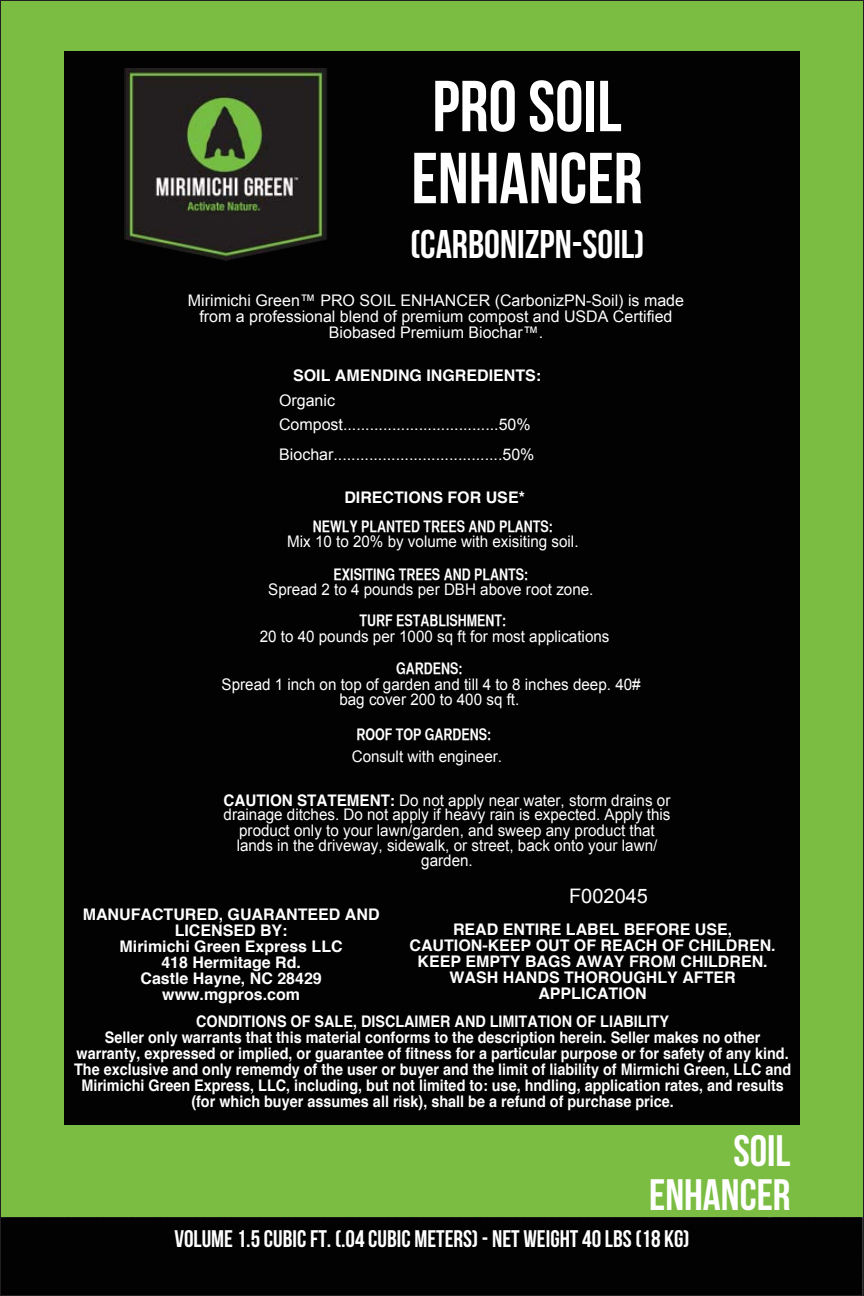
<style>
.page{position:relative;width:864px;height:1296px;background:#fff}
.page>*{position:absolute;margin:0;border:0;box-sizing:border-box;transform-origin:0 0}
.t1{font:72px/72px "Bebas Neue";color:#fff}
.t2{font:44px/44px "Bebas Neue";color:#fff;text-align:right}
.t3{font:40px "Bebas Neue";color:#fff}
.t4{font:24px "Bebas Neue";color:#fff}
.t5{font:20px "Arial";color:#fff}
.t6{font:700 16px/16px "Helvetica";color:#fff;text-align:center;scale:.9 1}
.t7{font:16px/15px "Arial";color:#fff;text-align:center;scale:.95 1}
.t8{font:700 16px/16px "Helvetica";color:#fff;text-align:center}
.t9{font:16px/16px "Arial";color:#fff}
.t10{font:700 16px "Helvetica CY";color:#fff;scale:.95 1}
.s1{font-family:"Helvetica";font-weight:700}
</style>
<div class="page">
<div style="left:3px;top:3px;width:858px;height:1214px;background:#7bbd42"></div>
<div style="left:64px;top:51px;width:736px;height:1074px;background:#020202"></div>
<div style="left:3px;top:1217px;width:858px;height:76px;background:#020202"></div>
<img style="left:55px;top:68px;width:342px;height:193px">
<h1 class="t1" style="left:411px;top:69px;width:233px">PRO SOIL<br>ENHANCER</h1>
<h3 class="t3" style="left:410px;top:222px;width:236px">(CARBONIZPN-SOIL)</h3>
<p class="t9" style="left:188px;top:292px;width:498px;text-align:center">Mirimichi Green™ PRO SOIL ENHANCER (CarbonizPN-Soil) is made from a professional blend of premium compost and USDA Certified<br>Biobased Premium Biochar™.</p>
<p class="t8" style="left:293px;top:367px;width:250px">SOIL AMENDING INGREDIENTS:</p>
<p class="t9" style="left:279px;top:388px;width:253px;line-height:24.8px">Organic<br>Compost...................................50%</p>
<p class="t9" style="left:279px;top:447px;width:257px">Biochar......................................50%</p>
<p class="t8" style="left:344px;top:490px;width:182px">DIRECTIONS FOR USE*</p>
<p class="t10" style="left:313px;top:517px;width:254px">NEWLY PLANTED TREES AND PLANTS:</p>
<p class="t7" style="left:287px;top:534px;width:308px">Mix 10 to 20% by volume with exisiting soil.</p>
<p class="t10" style="left:334px;top:564px;width:206px">EXISITING TREES AND PLANTS:</p>
<p class="t7" style="left:268px;top:582px;width:344px">Spread 2 to 4 pounds per DBH above root zone.</p>
<p class="t10" style="left:360px;top:611px;width:156px">TURF ESTABLISHMENT:</p>
<p class="t7" style="left:260px;top:629px;width:370px">20 to 40 pounds per 1000 sq ft for most applications</p>
<p class="t10" style="left:396px;top:659px;width:71px">GARDENS:</p>
<p class="t7" style="left:222px;top:676px;width:443px;line-height:15.6px">Spread 1 inch on top of garden and till 4 to 8 inches deep. 40# bag cover 200 to 400 sq ft.</p>
<p class="t10" style="left:356px;top:725px;width:144px">ROOF TOP GARDENS:</p>
<p class="t7" style="left:352px;top:750px;width:160px">Consult with engineer.</p>
<p class="t7" style="left:224px;top:793px;width:472px"><span class="s1">CAUTION STATEMENT:</span> Do not apply near water, storm drains or drainage ditches. Do not apply if heavy rain is expected. Apply this product only to your lawn/garden, and sweep any product that lands in the driveway, sidewalk, or street, back onto your lawn/ garden.</p>
<p class="t5" style="left:569px;top:883px;width:80px">F002045</p>
<p class="t8" style="left:83px;top:907px;width:298px">MANUFACTURED, GUARANTEED AND<br>LICENSED BY:<br>Mirimichi Green Express LLC<br>418 Hermitage Rd.<br>Castle Hayne, NC 28429 www.mgpros.com</p>
<p class="t6" style="left:74px;top:1013px;width:798px">CONDITIONS OF SALE, DISCLAIMER AND LIMITATION OF LIABILITY<br>Seller only warrants that this material conforms to the description herein. Seller makes no other warranty, expressed or implied, or guarantee of fitness for a particular purpose or for safety of any kind.<br>The exclusive and only rememdy of the user or buyer and the limit of liability of Mirmichi Green, LLC and Mirimichi Green Express, LLC, including, but not limited to: use, hndling, application rates, and results (for which buyer assumes all risk), shall be a refund of purchase price.</p>
<p class="t8" style="left:410px;top:921px;width:368px">READ ENTIRE LABEL BEFORE USE,<br>CAUTION-KEEP OUT OF REACH OF CHILDREN.<br>KEEP EMPTY BAGS AWAY FROM CHILDREN.<br>WASH HANDS THOROUGHLY AFTER<br>APPLICATION</p>
<h2 class="t2" style="left:649px;top:1128px;width:143px">SOIL<br>ENHANCER</h2>
<h3 class="t4" style="left:174px;top:1226px;width:517px">VOLUME 1.5 CUBIC FT. (.04 CUBIC METERS) - NET WEIGHT 40 LBS (18 KG)</h3>
</div>
